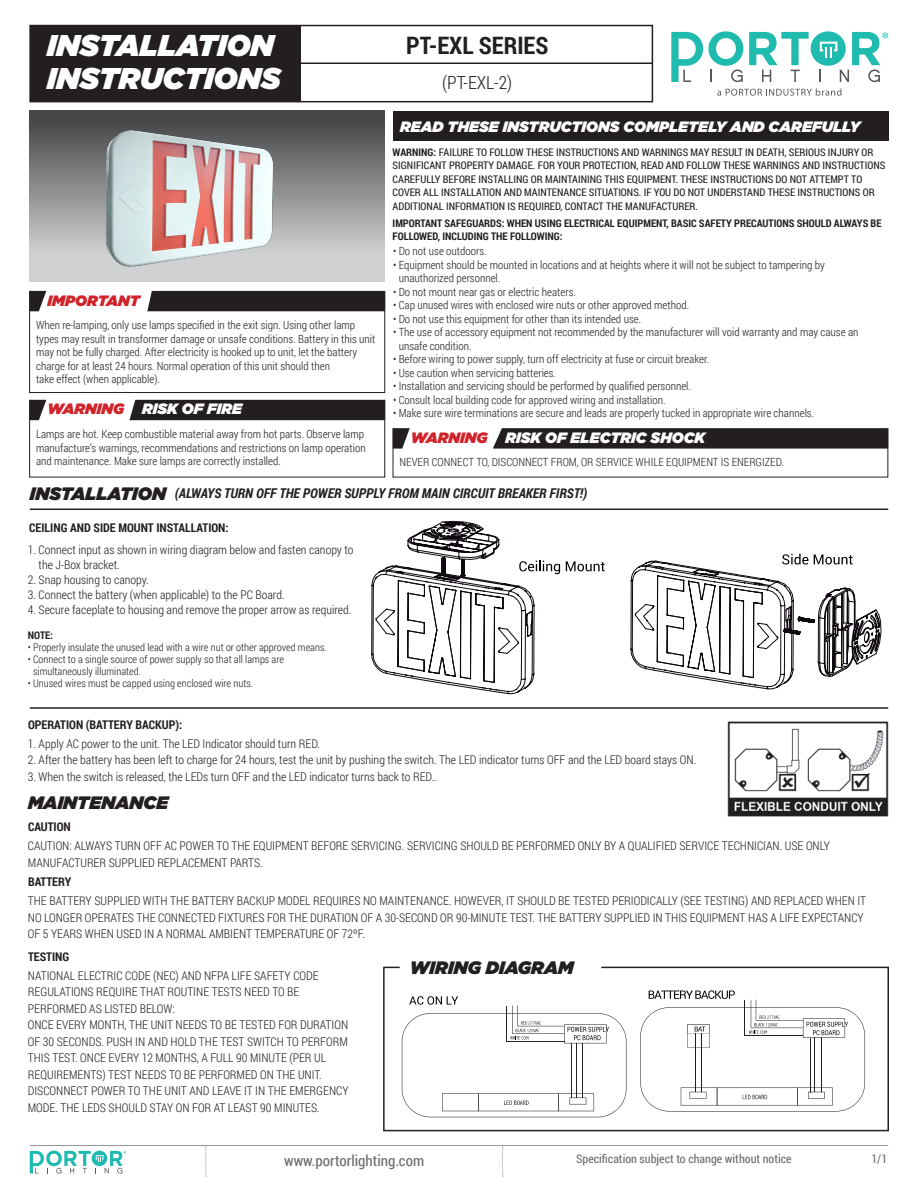
<style>
.page{position:relative;width:918px;height:1188px;background:#fff}
.page>*{position:absolute;margin:0;border:0;box-sizing:border-box;transform-origin:0 0}
.t1{font:italic 900 30px "Gotham";color:#fff}
.t2{font:700 24px "Roboto Condensed";color:#231f20}
.t3{font:italic 900 18px "Gotham";color:#231f20}
.t4{font:300 18px "Roboto Condensed";color:#231f20}
.t5{font:italic 900 15px "Gotham";color:#fff}
.t6{font:italic 900 15px "Gotham";color:#d1232a}
.t7{font:15px "Roboto Condensed";color:#6c6d70}
.t8{font:italic 700 13.5px "Roboto Condensed";color:#231f20}
.t9{font:300 12px/16.5px "Roboto Condensed";color:#231f20}
.t10{font:700 12px "Roboto Condensed";color:#231f20}
.t11{font:12px "Roboto Condensed";color:#6c6d70}
.t12{font:300 11.25px/13.5px "Roboto Condensed";color:#231f20}
.t13{font:10.5px/13.5px "Roboto Condensed";color:#231f20}
.t14{font:300 10.5px/12px "Roboto Condensed";color:#231f20}
.t15{font:700 10.5px/13.5px "Roboto Condensed";color:#231f20}
.s1{font-weight:700}
</style>
<div class="page">
<div style="left:811px;top:31px;width:35px;height:35px;background:#20bbaf;border-radius:50%"></div>
<svg style="left:749px;top:32px;width:60px;height:50px"></svg>
<svg style="left:819px;top:32px;width:69px;height:50px"></svg>
<svg style="left:671px;top:31px;width:72px;height:51px"></svg>
<svg style="left:717px;top:88px;width:124px;height:8px"></svg>
<svg style="left:205px;top:1146px;width:2px;height:31px"></svg>
<svg style="left:502px;top:1146px;width:1px;height:31px"></svg>
<svg style="left:30px;top:1151px;width:96px;height:23px"></svg>
<hr style="left:30px;top:1145px;width:858px;height:1px;background:#939598">
<svg style="left:383px;top:966px;width:506px;height:166px"></svg>
<div style="left:393px;top:111px;width:495px;height:30px;background:#231f20"></div>
<div style="left:29px;top:25px;width:624px;height:77px;border:2px solid #231f20"></div>
<svg style="left:30px;top:111px;width:355px;height:171px;background:#909193"></svg>
<svg style="left:31px;top:293px;width:15px;height:18px"></svg>
<svg style="left:395px;top:430px;width:14px;height:19px"></svg>
<svg style="left:31px;top:401px;width:15px;height:19px"></svg>
<div style="left:147px;top:293px;width:236px;height:18px;background:#231f20"></div>
<svg style="left:493px;top:430px;width:393px;height:19px;background:#2d2a2b"></svg>
<div style="left:129px;top:401px;width:254px;height:19px;background:#231f20"></div>
<div style="left:29px;top:291px;width:356px;height:102px;border:1px solid #231f20"></div>
<div style="left:393px;top:428px;width:495px;height:49px;border:1px solid #231f20"></div>
<div style="left:29px;top:399px;width:356px;height:78px;border:1px solid #231f20"></div>
<hr style="left:30px;top:509px;width:858px;height:1px;background:#231f20">
<hr style="left:30px;top:707px;width:858px;height:2px;background:#231f20">
<div style="left:30px;top:26px;width:271px;height:76px;background:#231f20"></div>
<hr style="left:299px;top:63px;width:353px;height:1px;background:#231f20">
<img style="left:102px;top:126px;width:176px;height:143px">
<svg style="left:402px;top:996px;width:224px;height:121px"></svg>
<svg style="left:640px;top:990px;width:225px;height:122px"></svg>
<svg style="left:630px;top:428px;width:249px;height:126px"></svg>
<svg style="left:630px;top:554px;width:252px;height:136px"></svg>
<svg style="left:566px;top:561px;width:39px;height:10px"></svg>
<svg style="left:371px;top:521px;width:189px;height:173px"></svg>
<img style="left:728px;top:722px;width:160px;height:95px">
<p class="t1" style="left:47px;top:28px;width:228px">INSTALLATION</p>
<p class="t1" style="left:47px;top:61px;width:235px">INSTRUCTIONS</p>
<p class="t6" style="left:47px;top:291px;width:94px">IMPORTANT</p>
<p class="t12" style="left:36px;top:318px;width:341px">When re-lamping, only use lamps specified in the exit sign. Using other lamp types may result in transformer damage or unsafe conditions. Battery in this unit may not be fully charged. After electricity is hooked up to unit, let the battery charge for at least 24 hours. Normal operation of this unit should then</p>
<p class="t12" style="left:36px;top:372px;width:125px">take effect (when applicable).</p>
<p class="t6" style="left:47px;top:400px;width:78px">WARNING</p>
<p class="t5" style="left:142px;top:400px;width:102px">RISK OF FIRE</p>
<p class="t2" style="left:406px;top:28px;width:144px">PT-EXL SERIES</p>
<p class="t4" style="left:442px;top:70px;width:71px">(PT-EXL-2)</p>
<p class="t5" style="left:400px;top:118px;width:462px">READ THESE INSTRUCTIONS COMPLETELY AND CAREFULLY</p>
<p class="t13" style="left:393px;top:145px;width:494px"><span class="s1">WARNING:</span> FAILURE TO FOLLOW THESE INSTRUCTIONS AND WARNINGS MAY RESULT IN DEATH, SERIOUS INJURY OR SIGNIFICANT PROPERTY DAMAGE. FOR YOUR PROTECTION, READ AND FOLLOW THESE WARNINGS AND INSTRUCTIONS CAREFULLY BEFORE INSTALLING OR MAINTAINING THIS EQUIPMENT. THESE INSTRUCTIONS DO NOT ATTEMPT TO COVER ALL INSTALLATION AND MAINTENANCE SITUATIONS. IF YOU DO NOT UNDERSTAND THESE INSTRUCTIONS OR ADDITIONAL INFORMATION IS REQUIRED, CONTACT THE MANUFACTURER.</p>
<p class="t15" style="left:393px;top:216px;width:491px">IMPORTANT SAFEGUARDS: WHEN USING ELECTRICAL EQUIPMENT, BASIC SAFETY PRECAUTIONS SHOULD ALWAYS BE<br>FOLLOWED, INCLUDING THE FOLLOWING:</p>
<p class="t12" style="left:393px;top:244px;width:95px">• Do not use outdoors.</p>
<p class="t12" style="left:399px;top:258px;width:428px;text-indent:-6px">• Equipment should be mounted in locations and at heights where it will not be subject to tampering by unauthorized personnel.</p>
<p class="t12" style="left:393px;top:285px;width:184px">• Do not mount near gas or electric heaters.</p>
<p class="t12" style="left:393px;top:298px;width:298px">• Cap unused wires with enclosed wire nuts or other approved method.</p>
<p class="t12" style="left:393px;top:312px;width:250px">• Do not use this equipment for other than its intended use.</p>
<p class="t12" style="left:399px;top:325px;width:461px;text-indent:-6px">• The use of accessory equipment not recommended by the manufacturer will void warranty and may cause an unsafe condition.</p>
<p class="t12" style="left:393px;top:352px;width:318px">• Before wiring to power supply, turn off electricity at fuse or circuit breaker.</p>
<p class="t12" style="left:393px;top:366px;width:165px">• Use caution when servicing batteries.</p>
<p class="t12" style="left:393px;top:379px;width:299px">• Installation and servicing should be performed by qualified personnel.</p>
<p class="t12" style="left:393px;top:393px;width:274px">• Consult local building code for approved wiring and installation.</p>
<p class="t12" style="left:393px;top:406px;width:423px">• Make sure wire terminations are secure and leads are properly tucked in appropriate wire channels.</p>
<p class="t12" style="left:36px;top:427px;width:331px">Lamps are hot. Keep combustible material away from hot parts. Observe lamp manufacture’s warnings, recommendations and restrictions on lamp operation and maintenance. Make sure lamps are correctly installed.</p>
<p class="t8" style="left:175px;top:484px;width:414px">(ALWAYS TURN OFF THE POWER SUPPLY FROM MAIN CIRCUIT BREAKER FIRST!)</p>
<p class="t6" style="left:411px;top:429px;width:78px">WARNING</p>
<p class="t5" style="left:505px;top:429px;width:201px">RISK OF ELECTRIC SHOCK</p>
<p class="t12" style="left:399px;top:455px;width:386px">NEVER CONNECT TO, DISCONNECT FROM, OR SERVICE WHILE EQUIPMENT IS ENERGIZED.</p>
<p class="t3" style="left:30px;top:483px;width:138px">INSTALLATION</p>
<p class="t10" style="left:29px;top:519px;width:201px">CEILING AND SIDE MOUNT INSTALLATION:</p>
<p class="t9" style="left:39px;top:541px;width:316px;line-height:15px;text-indent:-11px">1. Connect input as shown in wiring diagram below and fasten canopy to the J-Box bracket.</p>
<p class="t9" style="left:28px;top:571px;width:123px">2. Snap housing to canopy.</p>
<p class="t9" style="left:28px;top:586px;width:258px">3. Connect the battery (when applicable) to the PC Board.</p>
<p class="t9" style="left:28px;top:601px;width:325px">4. Secure faceplate to housing and remove the proper arrow as required.</p>
<p class="t15" style="left:28px;top:628px;width:27px">NOTE:</p>
<p class="t14" style="left:28px;top:641px;width:300px">• Properly insulate the unused lead with a wire nut or other approved means.</p>
<p class="t14" style="left:33px;top:653px;width:252px;text-indent:-5px">• Connect to a single source of power supply so that all lamps are simultaneously illuminated.</p>
<p class="t14" style="left:28px;top:677px;width:227px">• Unused wires must be capped using enclosed wire nuts.</p>
<p class="t10" style="left:28px;top:716px;width:156px">OPERATION (BATTERY BACKUP):</p>
<p class="t9" style="left:28px;top:735px;width:294px">1. Apply AC power to the unit. The LED Indicator should turn RED.</p>
<p class="t9" style="left:28px;top:751px;width:670px">2. After the battery has been left to charge for 24 hours, test the unit by pushing the switch. The LED indicator turns OFF and the LED board stays ON.</p>
<p class="t9" style="left:28px;top:768px;width:411px">3. When the switch is released, the LEDs turn OFF and the LED indicator turns back to RED..</p>
<p class="t3" style="left:28px;top:792px;width:142px">MAINTENANCE</p>
<p class="t10" style="left:28px;top:818px;width:44px">CAUTION</p>
<p class="t9" style="left:28px;top:837px;width:804px">CAUTION: ALWAYS TURN OFF AC POWER TO THE EQUIPMENT BEFORE SERVICING. SERVICING SHOULD BE PERFORMED ONLY BY A QUALIFIED SERVICE TECHNICIAN. USE ONLY<br>MANUFACTURER SUPPLIED REPLACEMENT PARTS.</p>
<p class="t9" style="left:28px;top:893px;width:840px">THE BATTERY SUPPLIED WITH THE BATTERY BACKUP MODEL REQUIRES NO MAINTENANCE. HOWEVER, IT SHOULD BE TESTED PERIODICALLY (SEE TESTING) AND REPLACED WHEN IT<br>NO LONGER OPERATES THE CONNECTED FIXTURES FOR THE DURATION OF A 30-SECOND OR 90-MINUTE TEST. THE BATTERY SUPPLIED IN THIS EQUIPMENT HAS A LIFE EXPECTANCY<br>OF 5 YEARS WHEN USED IN A NORMAL AMBIENT TEMPERATURE OF 72ºF.</p>
<p class="t9" style="left:28px;top:967px;width:292px">NATIONAL ELECTRIC CODE (NEC) AND NFPA LIFE SAFETY CODE<br>REGULATIONS REQUIRE THAT ROUTINE TESTS NEED TO BE<br>PERFORMED AS LISTED BELOW:</p>
<p class="t9" style="left:28px;top:1017px;width:322px">ONCE EVERY MONTH, THE UNIT NEEDS TO BE TESTED FOR DURATION OF 30 SECONDS. PUSH IN AND HOLD THE TEST SWITCH TO PERFORM THIS TEST. ONCE EVERY 12 MONTHS, A FULL 90 MINUTE (PER UL REQUIREMENTS) TEST NEEDS TO BE PERFORMED ON THE UNIT.<br>DISCONNECT POWER TO THE UNIT AND LEAVE IT IN THE EMERGENCY MODE. THE LEDS SHOULD STAY ON FOR AT LEAST 90 MINUTES.</p>
<p class="t10" style="left:28px;top:874px;width:45px">BATTERY</p>
<p class="t10" style="left:28px;top:948px;width:43px">TESTING</p>
<p class="t3" style="left:410px;top:957px;width:165px">WIRING DIAGRAM</p>
<p class="t7" style="left:284px;top:1151px;width:142px">www.portorlighting.com</p>
<p class="t11" style="left:576px;top:1151px;width:217px">Specification subject to change without notice</p>
<p class="t11" style="left:871px;top:1151px;width:17px">1/1</p>
</div>
